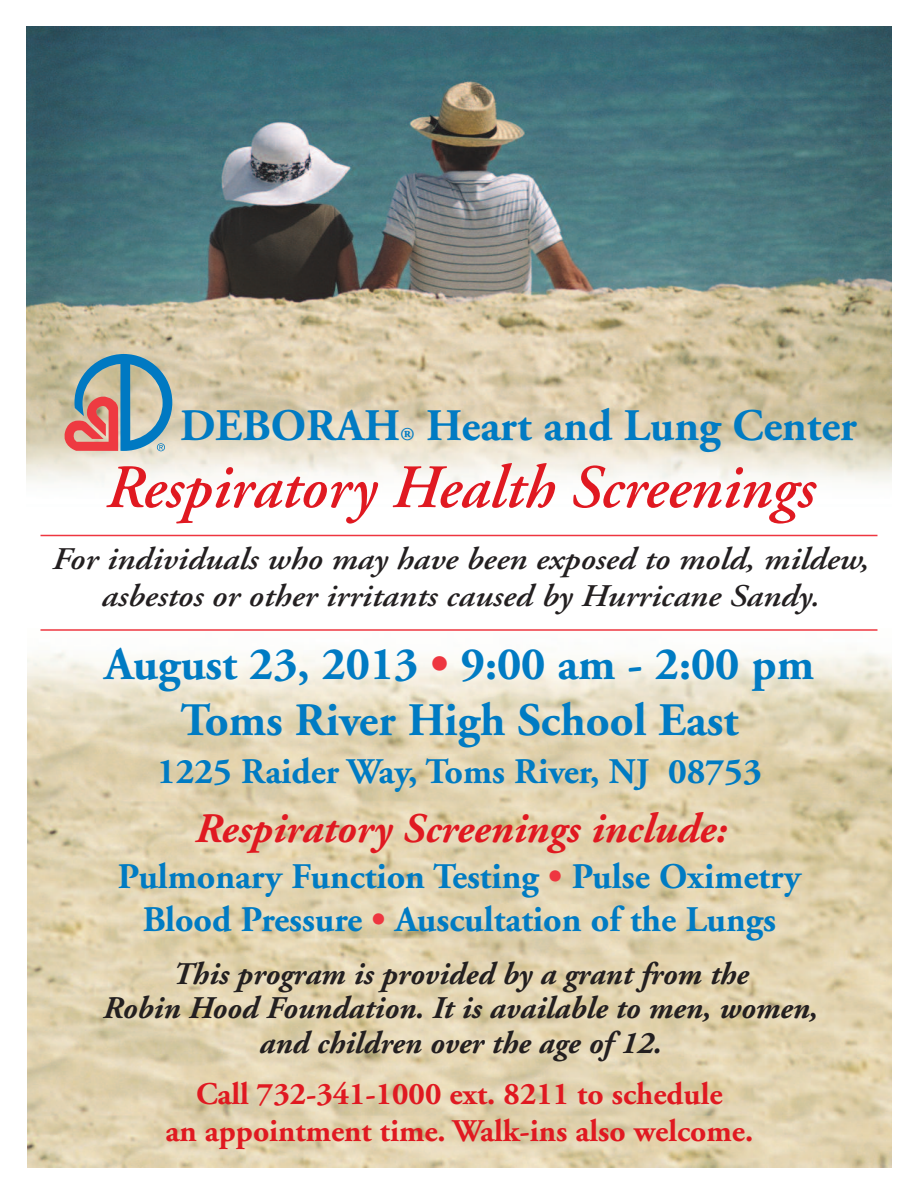
<style>
.page{position:relative;width:918px;height:1188px;background:#fff}
.page>*{position:absolute;margin:0;border:0;box-sizing:border-box;transform-origin:0 0}
.t1{font:italic 600 61.5px "Adobe Garamond";color:#e01921}
.t2{font:700 46.5px/55.8px "Adobe Garamond";color:#007bc3;text-align:center}
.t3{font:700 45px "Adobe Garamond";color:#007bc3}
.t4{font:italic 700 42px "Adobe Garamond";color:#e01921}
.t5{font:700 36px/43.2px "Adobe Garamond";color:#007bc3;text-align:center}
.t6{font:italic 700 31.5px/34.5px "Adobe Garamond";color:#231f20;text-align:center}
.t7{font:italic 600 31.5px/37.8px "Adobe Garamond";color:#231f20;text-align:center;scale:1.1 1}
.t8{font:700 31.5px/37.8px "Adobe Garamond";color:#e01921;text-align:center}
.t9{font:700 18px "Adobe Garamond";color:#007bc3}
.s1{color:#ee3640}
</style>
<div class="page">
<img style="left:26px;top:27px;width:866px;height:510px">
<img style="left:28px;top:629px;width:864px;height:538px">
<svg style="left:65px;top:354px;width:107px;height:97px;background:#9d9a9e"></svg>
<hr style="left:40px;top:535px;width:837px;height:1px;background:#ee3640">
<hr style="left:40px;top:629px;width:837px;height:2px;background:#ee3640">
<h3 class="t3" style="left:426px;top:408px;width:432px">Heart and Lung Center</h3>
<h1 class="t1" style="left:103px;top:463px;width:711px">Respiratory Health Screenings</h1>
<p class="t7" style="left:51px;top:543px;width:745px">For individuals who may have been exposed to mold, mildew, asbestos or other irritants caused by Hurricane Sandy.</p>
<h3 class="t3" style="left:180px;top:408px;width:222px">DEBORAH</h3>
<p class="t9" style="left:400px;top:428px;width:16px">®</p>
<h2 class="t2" style="left:105px;top:641px;width:711px">August 23, 2013 <span class="s1">•</span> 9:00 am - 2:00 pm<br>Toms River High School East</h2>
<p class="t5" style="left:157px;top:753px;width:606px">1225 Raider Way, Toms River, NJ 08753</p>
<h3 class="t4" style="left:193px;top:812px;width:533px">Respiratory Screenings include:</h3>
<p class="t5" style="left:118px;top:858px;width:685px">Pulmonary Function Testing <span class="s1">•</span> Pulse Oximetry<br>Blood Pressure <span class="s1">•</span> Auscultation of the Lungs</p>
<p class="t6" style="left:102px;top:959px;width:716px">This program is provided by a grant from the<br>Robin Hood Foundation. It is available to men, women, and children over the age of 12.</p>
<p class="t8" style="left:166px;top:1077px;width:589px">Call 732-341-1000 ext. 8211 to schedule<br>an appointment time. Walk-ins also welcome.</p>
</div>
